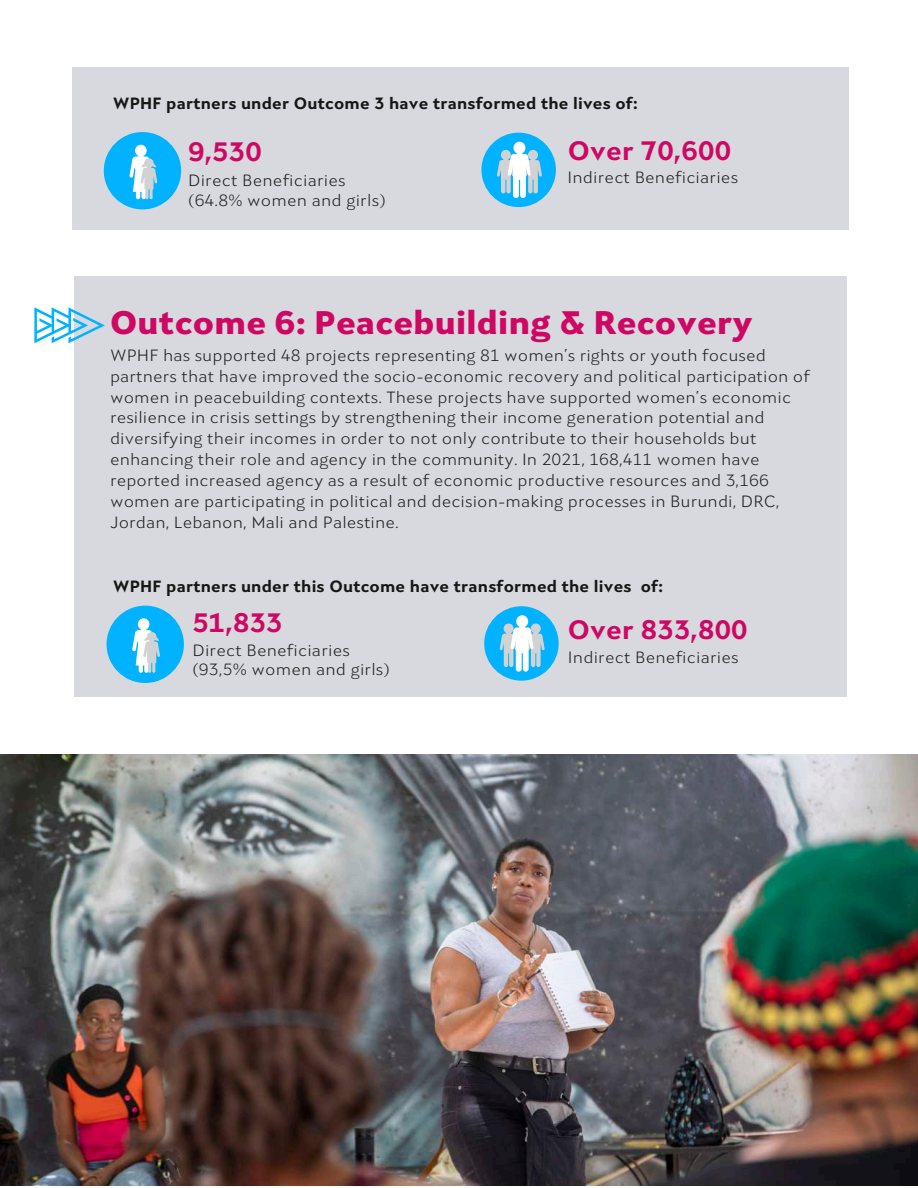
<style>
.page{position:relative;width:918px;height:1188px;background:#fff}
.page>*{position:absolute;margin:0;border:0;box-sizing:border-box;transform-origin:0 0}
.t1{font:900 33px "Seven One Eight";letter-spacing:.01em;color:#ce0862}
.t2{font:800 27px "Seven One Eight";letter-spacing:.005em;color:#ce0862}
.t3{font:300 16.5px/21px "Seven One Eight";letter-spacing:.005em;color:#231f20}
.t4{font:800 16.5px "Seven One Eight";letter-spacing:.01em;color:#161615}
</style>
<div class="page">
<div style="left:74px;top:276px;width:772px;height:421px;background:#d7d9de"></div>
<div style="left:72px;top:67px;width:777px;height:162px;background:#d7d9de"></div>
<svg style="left:34px;top:307px;width:71px;height:36px"></svg>
<img style="left:0;top:754px;width:918px;height:432px">
<div style="left:104px;top:132px;width:77px;height:77px;background:#00b2ff;border-radius:50%"></div>
<svg style="left:129px;top:145px;width:28px;height:54px"></svg>
<div style="left:481px;top:133px;width:75px;height:74px;background:#00b2ff;border-radius:50%"></div>
<svg style="left:497px;top:142px;width:45px;height:56px"></svg>
<div style="left:107px;top:606px;width:77px;height:77px;background:#00b2ff;border-radius:50%"></div>
<svg style="left:132px;top:618px;width:28px;height:55px"></svg>
<div style="left:484px;top:606px;width:75px;height:75px;background:#00b2ff;border-radius:50%"></div>
<svg style="left:500px;top:615px;width:45px;height:57px"></svg>
<p class="t4" style="left:113px;top:92px;width:526px">WPHF partners under Outcome 3 have transformed the lives of:</p>
<h2 class="t2" style="left:188px;top:133px;width:75px">9,530</h2>
<p class="t3" style="left:188px;top:171px;width:199px;line-height:19.8px">Direct Beneficiaries (64.8% women and girls)</p>
<h2 class="t2" style="left:568px;top:132px;width:165px">Over 70,600</h2>
<p class="t3" style="left:567px;top:166px;width:172px">Indirect Beneficiaries</p>
<h1 class="t1" style="left:110px;top:299px;width:644px">Outcome 6: Peacebuilding &amp; Recovery</h1>
<p class="t3" style="left:110px;top:345px;width:701px">WPHF has supported 48 projects representing 81 women’s rights or youth focused partners that have improved the socio-economic recovery and political participation of women in peacebuilding contexts. These projects have supported women’s economic resilience in crisis settings by strengthening their income generation potential and diversifying their incomes in order to not only contribute to their households but enhancing their role and agency in the community. In 2021, 168,411 women have reported increased agency as a result of economic productive resources and 3,166 women are participating in political and decision-making processes in Burundi, DRC, Jordan, Lebanon, Mali and Palestine.</p>
<p class="t4" style="left:113px;top:575px;width:551px">WPHF partners under this Outcome have transformed the lives of:</p>
<h2 class="t2" style="left:192px;top:604px;width:92px">51,833</h2>
<p class="t3" style="left:192px;top:640px;width:199px;line-height:19.6px">Direct Beneficiaries (93,5% women and girls)</p>
<h2 class="t2" style="left:568px;top:611px;width:181px">Over 833,800</h2>
<p class="t3" style="left:568px;top:647px;width:172px">Indirect Beneficiaries</p>
</div>
